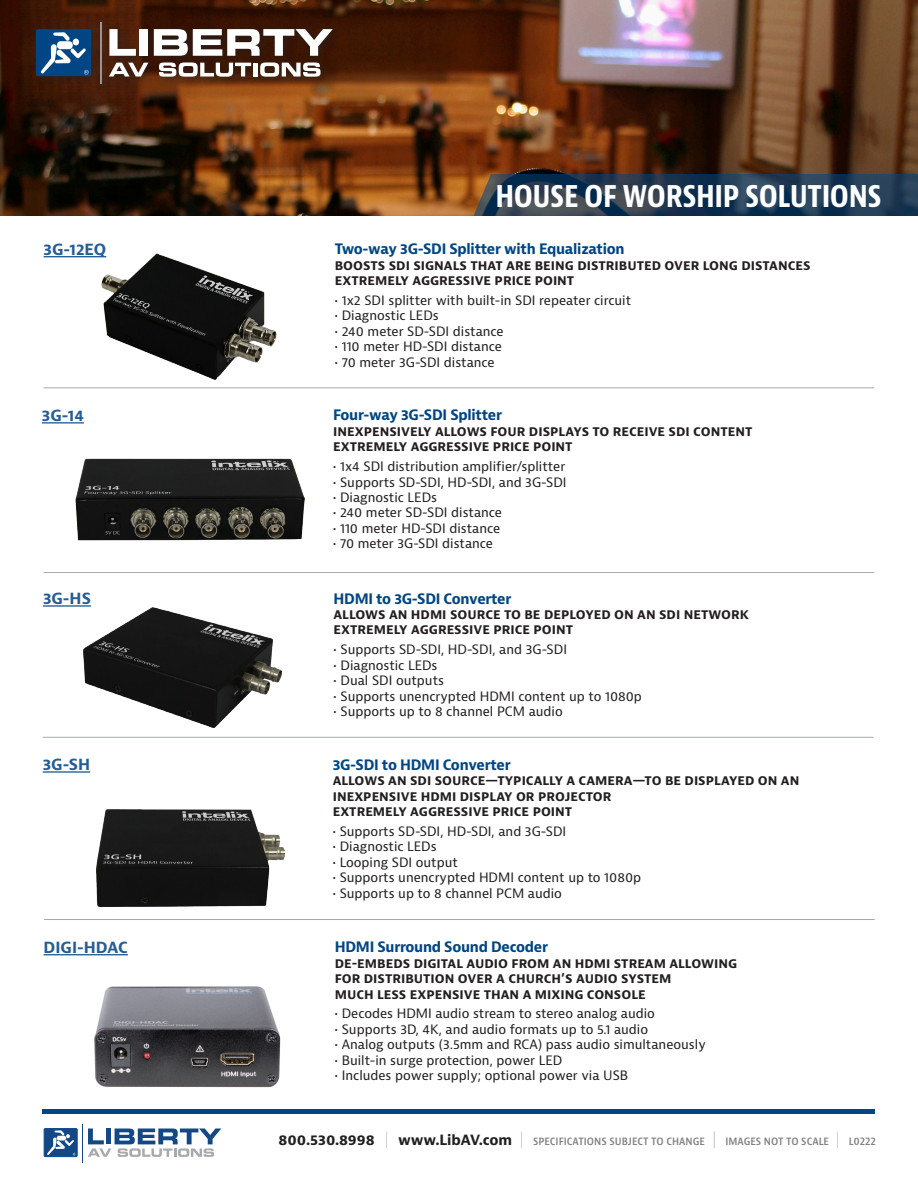
<style>
.page{position:relative;width:918px;height:1188px;background:#fff}
.page>*{position:absolute;margin:0;border:0;box-sizing:border-box;transform-origin:0 0}
.t1{font:700 condensed 31.8px "Bernina Sans";letter-spacing:-.015em;color:#fff}
.t2{font:700 15px "Bernina Sans";color:#255d97}
.t3{font:700 14.1px "Bernina Sans";letter-spacing:-.02em;color:#004684}
.t4{font:12.6px "Bernina Sans";color:#231f20}
.t5{font:700 12.6px/15.5px "Bernina Sans";color:#231f20}
.t6{font:600 condensed 10.8px "Bernina Sans";color:#808285}
.s1{font-weight:700;font-stretch:normal;font-size:13.8px;color:#231f20}
.s2{font-weight:300;font-stretch:extra-condensed;font-size:17.25px;color:#939598}
</style>
<div class="page">
<hr style="left:43px;top:1109px;width:832px;height:4px;background:#004684">
<div style="left:44px;top:1129px;width:33px;height:28px;background:#124885"></div>
<div style="left:44px;top:1128px;width:34px;height:29px;border:1px solid #124885"></div>
<svg style="left:47px;top:1130px;width:29px;height:26px"></svg>
<hr style="left:82px;top:1125px;width:1px;height:37px;background:#124885">
<svg style="left:88px;top:1129px;width:133px;height:28px"></svg>
<img style="left:0;top:0;width:918px;height:216px">
<svg style="left:474px;top:174px;width:444px;height:42px;background:#263c52"></svg>
<hr style="left:44px;top:256px;width:62px;height:1px;background:#255d97">
<hr style="left:43px;top:387px;width:831px;height:1px;background:#a8a9ad">
<hr style="left:44px;top:954px;width:84px;height:1px;background:#255d97">
<hr style="left:44px;top:572px;width:830px;height:1px;background:#a8a9ad">
<hr style="left:42px;top:422px;width:42px;height:2px;background:#255d97">
<hr style="left:43px;top:737px;width:830px;height:1px;background:#a8a9ad">
<hr style="left:43px;top:605px;width:48px;height:2px;background:#255d97">
<hr style="left:44px;top:919px;width:831px;height:1px;background:#a8a9ad">
<hr style="left:43px;top:771px;width:47px;height:2px;background:#255d97">
<img style="left:102px;top:254px;width:174px;height:126px">
<img style="left:75px;top:458px;width:230px;height:83px">
<img style="left:84px;top:608px;width:198px;height:119px">
<img style="left:96px;top:809px;width:188px;height:97px">
<img style="left:94px;top:986px;width:187px;height:102px">
<div style="left:30px;top:17px;width:312px;height:76px;background:#231f20;opacity:.75"></div>
<div style="left:36px;top:29px;width:55px;height:47px;background:#004684;border-radius:2px"></div>
<svg style="left:41px;top:32px;width:48px;height:43px"></svg>
<hr style="left:100px;top:22px;width:1px;height:62px;background:#939598">
<svg style="left:109px;top:29px;width:27px;height:27px"></svg>
<div style="left:140px;top:29px;width:8px;height:27px;background:#fff"></div>
<svg style="left:154px;top:29px;width:179px;height:27px"></svg>
<svg style="left:109px;top:63px;width:39px;height:14px"></svg>
<svg style="left:159px;top:63px;width:92px;height:14px"></svg>
<hr style="left:253px;top:63px;width:4px;height:14px;background:#fff">
<svg style="left:260px;top:63px;width:61px;height:14px"></svg>
<p class="t1" style="left:495px;top:176px;width:388px">HOUSE OF WORSHIP SOLUTIONS</p>
<p class="t2" style="left:44px;top:240px;width:64px">3G-12EQ</p>
<p class="t3" style="left:335px;top:240px;width:291px">Two-way 3G-SDI Splitter with Equalization</p>
<p class="t5" style="left:335px;top:258px;width:477px">BOOSTS SDI SIGNALS THAT ARE BEING DISTRIBUTED OVER LONG DISTANCES<br>EXTREMELY AGGRESSIVE PRICE POINT</p>
<p class="t4" style="left:335px;top:292px;width:298px">• 1x2 SDI splitter with built-in SDI repeater circuit</p>
<p class="t4" style="left:335px;top:308px;width:106px">• Diagnostic LEDs</p>
<p class="t4" style="left:335px;top:323px;width:170px">• 240 meter SD-SDI distance</p>
<p class="t4" style="left:335px;top:339px;width:169px">• 110 meter HD-SDI distance</p>
<p class="t4" style="left:335px;top:354px;width:161px">• 70 meter 3G-SDI distance</p>
<p class="t2" style="left:42px;top:406px;width:44px">3G-14</p>
<p class="t3" style="left:333px;top:406px;width:170px">Four-way 3G-SDI Splitter</p>
<p class="t5" style="left:333px;top:424px;width:421px">INEXPENSIVELY ALLOWS FOUR DISPLAYS TO RECEIVE SDI CONTENT<br>EXTREMELY AGGRESSIVE PRICE POINT</p>
<p class="t4" style="left:333px;top:458px;width:234px">• 1x4 SDI distribution amplifier/splitter</p>
<p class="t4" style="left:333px;top:474px;width:235px">• Supports SD-SDI, HD-SDI, and 3G-SDI</p>
<p class="t4" style="left:333px;top:489px;width:106px">• Diagnostic LEDs</p>
<p class="t4" style="left:333px;top:505px;width:170px">• 240 meter SD-SDI distance</p>
<p class="t4" style="left:333px;top:520px;width:169px">• 110 meter HD-SDI distance</p>
<p class="t4" style="left:333px;top:536px;width:161px">• 70 meter 3G-SDI distance</p>
<p class="t2" style="left:43px;top:589px;width:49px">3G-HS</p>
<p class="t3" style="left:334px;top:589px;width:179px">HDMI to 3G-SDI Converter</p>
<p class="t5" style="left:334px;top:607px;width:417px">ALLOWS AN HDMI SOURCE TO BE DEPLOYED ON AN SDI NETWORK<br>EXTREMELY AGGRESSIVE PRICE POINT</p>
<p class="t4" style="left:334px;top:641px;width:235px">• Supports SD-SDI, HD-SDI, and 3G-SDI</p>
<p class="t4" style="left:334px;top:657px;width:106px">• Diagnostic LEDs</p>
<p class="t4" style="left:334px;top:672px;width:112px">• Dual SDI outputs</p>
<p class="t4" style="left:334px;top:688px;width:310px">• Supports unencrypted HDMI content up to 1080p</p>
<p class="t4" style="left:334px;top:703px;width:231px">• Supports up to 8 channel PCM audio</p>
<p class="t2" style="left:43px;top:755px;width:49px">3G-SH</p>
<p class="t3" style="left:333px;top:755px;width:179px">3G-SDI to HDMI Converter</p>
<p class="t5" style="left:333px;top:773px;width:468px">ALLOWS AN SDI SOURCE—TYPICALLY A CAMERA—TO BE DISPLAYED ON AN<br>INEXPENSIVE HDMI DISPLAY OR PROJECTOR<br>EXTREMELY AGGRESSIVE PRICE POINT</p>
<p class="t4" style="left:333px;top:823px;width:235px">• Supports SD-SDI, HD-SDI, and 3G-SDI</p>
<p class="t4" style="left:333px;top:838px;width:106px">• Diagnostic LEDs</p>
<p class="t4" style="left:333px;top:854px;width:127px">• Looping SDI output</p>
<p class="t4" style="left:333px;top:869px;width:310px">• Supports unencrypted HDMI content up to 1080p</p>
<p class="t4" style="left:333px;top:885px;width:231px">• Supports up to 8 channel PCM audio</p>
<p class="t2" style="left:44px;top:938px;width:86px">DIGI-HDAC</p>
<p class="t3" style="left:335px;top:938px;width:215px">HDMI Surround Sound Decoder</p>
<p class="t5" style="left:335px;top:956px;width:404px">DE-EMBEDS DIGITAL AUDIO FROM AN HDMI STREAM ALLOWING<br>FOR DISTRIBUTION OVER A CHURCH’S AUDIO SYSTEM<br>MUCH LESS EXPENSIVE THAN A MIXING CONSOLE</p>
<p class="t4" style="left:335px;top:1006px;width:322px">• Decodes HDMI audio stream to stereo analog audio</p>
<p class="t4" style="left:335px;top:1021px;width:315px">• Supports 3D, 4K, and audio formats up to 5.1 audio</p>
<p class="t4" style="left:335px;top:1037px;width:373px">• Analog outputs (3.5mm and RCA) pass audio simultaneously</p>
<p class="t4" style="left:335px;top:1052px;width:229px">• Built-in surge protection, power LED</p>
<p class="t4" style="left:335px;top:1067px;width:295px">• Includes power supply; optional power via USB</p>
<p class="t6" style="left:279px;top:1134px;width:599px"><span class="s1">800.530.8998</span> <span class="s2">|</span> <span class="s1">www.LibAV.com</span> <span class="s2">|</span> SPECIFICATIONS SUBJECT TO CHANGE <span class="s2">|</span> IMAGES NOT TO SCALE <span class="s2">|</span> L0222</p>
</div>
